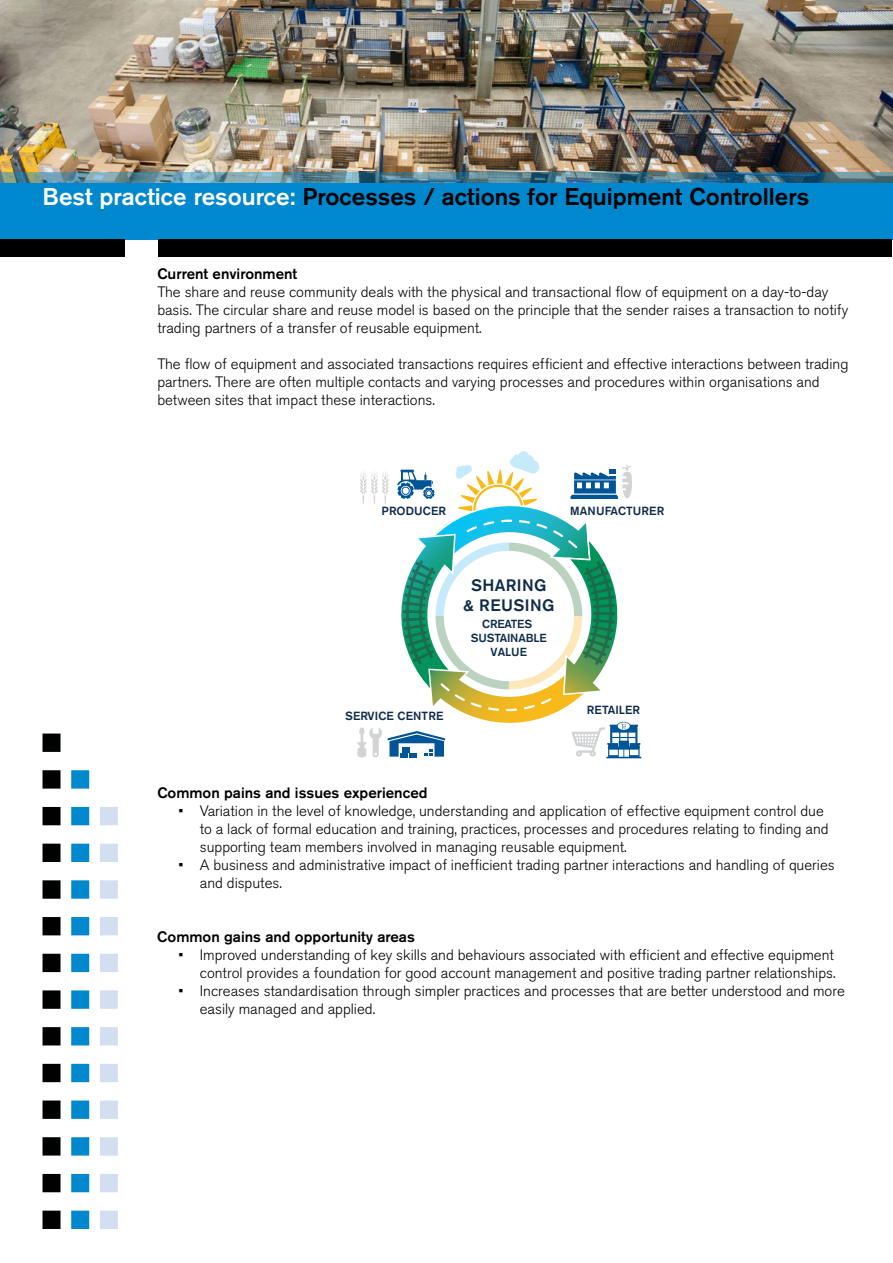
<style>
.page{position:relative;width:893px;height:1263px;background:#fff}
.page>*{position:absolute;margin:0;border:0;box-sizing:border-box;transform-origin:0 0}
.t1{font:500 24px "Akzidenz Grotesk Pro";color:#000}
.t2{font:500 16.5px/19.8px "Akzidenz Grotesk Pro";letter-spacing:.025em;color:#0f2b4c;text-align:center}
.t3{font:300 15px/18px "Akzidenz Grotesk Pro";color:#000}
.t4{font:500 15px "Akzidenz Grotesk Pro";color:#000}
.t5{font:500 11.7px "Akzidenz Grotesk Pro";letter-spacing:.01em;color:#0f2b4c}
.t6{font:500 11.7px/14px "Akzidenz Grotesk Pro";letter-spacing:-.015em;color:#0f2b4c;text-align:center}
.s1{color:#fff}
</style>
<div class="page">
<svg style="left:43px;top:733px;width:18px;height:496px"></svg>
<svg style="left:71px;top:770px;width:18px;height:459px"></svg>
<svg style="left:100px;top:807px;width:18px;height:422px"></svg>
<img style="left:0;top:0;width:893px;height:172px">
<svg style="left:0;top:172px;width:893px;height:11px;background:#578292"></svg>
<div style="left:0;top:183px;width:893px;height:57px;background:#0088ce"></div>
<div style="left:158px;top:239px;width:734px;height:17px;background:#000"></div>
<div style="left:0;top:239px;width:124px;height:17px;background:#000"></div>
<svg style="left:357px;top:451px;width:284px;height:307px"></svg>
<hr style="left:402px;top:738px;width:29px;height:4px;background:#005696">
<h1 class="t1" style="left:43px;top:181px;width:768px"><span class="s1">Best practice resource:</span> Processes / actions for Equipment Controllers</h1>
<p class="t4" style="left:157px;top:264px;width:141px">Current environment</p>
<p class="t3" style="left:157px;top:283px;width:692px">The share and reuse community deals with the physical and transactional flow of equipment on a day-to-day basis. The circular share and reuse model is based on the principle that the sender raises a transaction to notify trading partners of a transfer of reusable equipment.</p>
<p class="t3" style="left:157px;top:355px;width:693px">The flow of equipment and associated transactions requires efficient and effective interactions between trading partners. There are often multiple contacts and varying processes and procedures within organisations and between sites that impact these interactions.</p>
<p class="t5" style="left:382px;top:504px;width:66px">PRODUCER</p>
<p class="t5" style="left:570px;top:504px;width:96px">MANUFACTURER</p>
<p class="t2" style="left:463px;top:575px;width:93px">SHARING<br>&amp; REUSING</p>
<p class="t6" style="left:471px;top:617px;width:77px">CREATES<br>SUSTAINABLE<br>VALUE</p>
<p class="t5" style="left:345px;top:708px;width:100px">SERVICE CENTRE</p>
<p class="t5" style="left:587px;top:702px;width:55px">RETAILER</p>
<p class="t4" style="left:157px;top:783px;width:272px">Common pains and issues experienced</p>
<p class="t3" style="left:200px;top:802px;width:630px;text-indent:-21px">• Variation in the level of knowledge, understanding and application of effective equipment control due to a lack of formal education and training, practices, processes and procedures relating to finding and supporting team members involved in managing reusable equipment.</p>
<p class="t3" style="left:200px;top:856px;width:636px;text-indent:-21px">• A business and administrative impact of inefficient trading partner interactions and handling of queries and disputes.</p>
<p class="t4" style="left:157px;top:927px;width:259px">Common gains and opportunity areas</p>
<p class="t3" style="left:179px;top:946px;width:658px;text-align:right">• Improved understanding of key skills and behaviours associated with efficient and effective equipment control provides a foundation for good account management and positive trading partner relationships.</p>
<p class="t3" style="left:200px;top:982px;width:647px;text-indent:-21px">• Increases standardisation through simpler practices and processes that are better understood and more easily managed and applied.</p>
</div>
